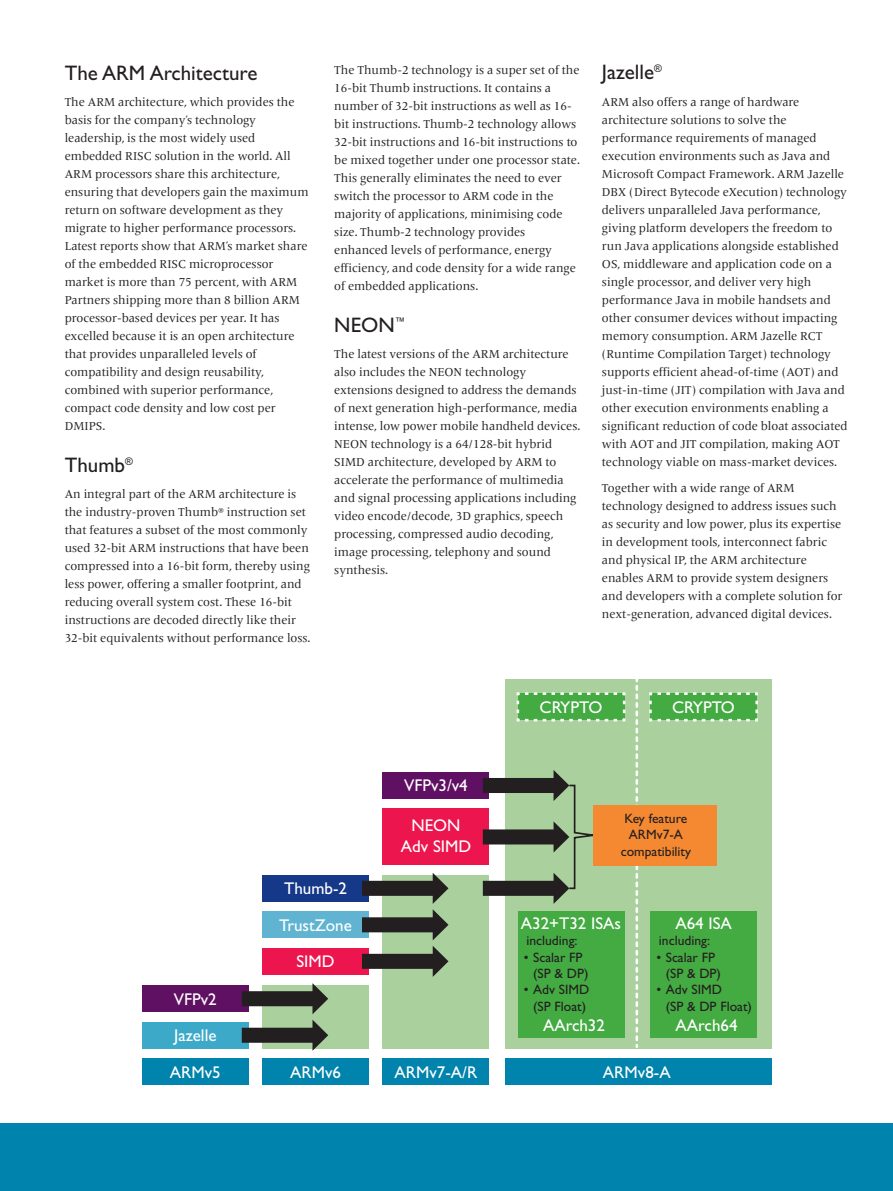
<style>
.page{position:relative;width:893px;height:1191px;background:#fff}
.page>*{position:absolute;margin:0;border:0;box-sizing:border-box;transform-origin:0 0}
.t1{font:21px "Gill Alt One";color:#231f20}
.t2{font:16.95px/20.4px "Gill Alt One";color:#fff;text-align:center}
.t3{font:13.65px/16.4px "Gill Alt One";color:#231f20}
.t4{font:12px/18px "Frutiger Serif LT Pro";color:#231f20}
</style>
<div class="page">
<div style="left:142px;top:1058px;width:106px;height:27px;background:#0083ac"></div>
<div style="left:142px;top:1022px;width:106px;height:26px;background:#3ca9c8"></div>
<div style="left:142px;top:985px;width:106px;height:27px;background:#601062"></div>
<div style="left:262px;top:948px;width:107px;height:26px;background:#ed154e"></div>
<div style="left:262px;top:911px;width:107px;height:27px;background:#60b4d1"></div>
<div style="left:262px;top:875px;width:107px;height:26px;background:#153889"></div>
<div style="left:262px;top:1058px;width:107px;height:27px;background:#0083ac"></div>
<div style="left:383px;top:1058px;width:106px;height:27px;background:#0083ac"></div>
<div style="left:505px;top:1058px;width:266px;height:27px;background:#0083ac"></div>
<div style="left:262px;top:985px;width:107px;height:63px;background:#aad19d"></div>
<div style="left:383px;top:808px;width:106px;height:57px;background:#ed154e"></div>
<div style="left:383px;top:772px;width:106px;height:26px;background:#601062"></div>
<div style="left:383px;top:875px;width:106px;height:173px;background:#aad19d"></div>
<div style="left:505px;top:679px;width:266px;height:369px;background:#aad19d"></div>
<svg style="left:636px;top:679px;width:2px;height:367px"></svg>
<svg style="left:362px;top:873px;width:86px;height:104px"></svg>
<svg style="left:242px;top:983px;width:86px;height:67px"></svg>
<svg style="left:483px;top:770px;width:122px;height:134px"></svg>
<svg style="left:516px;top:692px;width:110px;height:30px;background:#5cb459"></svg>
<svg style="left:649px;top:692px;width:109px;height:30px;background:#5bb459"></svg>
<div style="left:650px;top:911px;width:107px;height:127px;background:#44aa42"></div>
<div style="left:518px;top:911px;width:106px;height:127px;background:#44aa42"></div>
<div style="left:593px;top:805px;width:123px;height:60px;background:#f58932"></div>
<div style="left:0;top:1123px;width:893px;height:68px;background:#0083ac"></div>
<h1 class="t1" style="left:65px;top:65px;width:194px">The ARM Architecture</h1>
<p class="t4" style="left:65px;top:94px;width:245px">The ARM architecture, which provides the basis for the company’s technology leadership, is the most widely used embedded RISC solution in the world. All ARM processors share this architecture, ensuring that developers gain the maximum return on software development as they migrate to higher performance processors.<br>Latest reports show that ARM’s market share of the embedded RISC microprocessor market is more than 75 percent, with ARM Partners shipping more than 8 billion ARM processor-based devices per year. It has excelled because it is an open architecture that provides unparalleled levels of compatibility and design reusability, combined with superior performance, compact code density and low cost per DMIPS.</p>
<h1 class="t1" style="left:65px;top:456px;width:70px">Thumb<sup>®</sup></h1>
<p class="t4" style="left:65px;top:486px;width:247px">An integral part of the ARM architecture is the industry-proven Thumb® instruction set that features a subset of the most commonly used 32-bit ARM instructions that have been compressed into a 16-bit form, thereby using less power, offering a smaller footprint, and reducing overall system cost. These 16-bit instructions are decoded directly like their 32-bit equivalents without performance loss.</p>
<p class="t4" style="left:334px;top:63px;width:247px">The Thumb-2 technology is a super set of the 16-bit Thumb instructions. It contains a number of 32-bit instructions as well as 16- bit instructions. Thumb-2 technology allows 32-bit instructions and 16-bit instructions to be mixed together under one processor state.<br>This generally eliminates the need to ever switch the processor to ARM code in the majority of applications, minimising code size. Thumb-2 technology provides enhanced levels of performance, energy efficiency, and code density for a wide range of embedded applications.</p>
<h1 class="t1" style="left:334px;top:317px;width:73px">NEON<sup>™</sup></h1>
<p class="t4" style="left:334px;top:347px;width:248px">The latest versions of the ARM architecture also includes the NEON technology extensions designed to address the demands of next generation high-performance, media intense, low power mobile handheld devices.<br>NEON technology is a 64/128-bit hybrid SIMD architecture, developed by ARM to accelerate the performance of multimedia and signal processing applications including video encode/decode, 3D graphics, speech processing, compressed audio decoding, image processing, telephony and sound synthesis.</p>
<h1 class="t1" style="left:602px;top:64px;width:62px">Jazelle<sup>®</sup></h1>
<p class="t4" style="left:602px;top:94px;width:247px">ARM also offers a range of hardware architecture solutions to solve the performance requirements of managed execution environments such as Java and Microsoft Compact Framework. ARM Jazelle DBX (Direct Bytecode eXecution) technology delivers unparalleled Java performance, giving platform developers the freedom to run Java applications alongside established OS, middleware and application code on a single processor, and deliver very high performance Java in mobile handsets and other consumer devices without impacting memory consumption. ARM Jazelle RCT (Runtime Compilation Target) technology supports efficient ahead-of-time (AOT) and just-in-time (JIT) compilation with Java and other execution environments enabling a significant reduction of code bloat associated with AOT and JIT compilation, making AOT technology viable on mass-market devices.</p>
<p class="t4" style="left:602px;top:481px;width:242px">Together with a wide range of ARM technology designed to address issues such as security and low power, plus its expertise in development tools, interconnect fabric and physical IP, the ARM architecture enables ARM to provide system designers and developers with a complete solution for next-generation, advanced digital devices.</p>
<h2 class="t2" style="left:540px;top:698px;width:64px">CRYPTO</h2>
<h2 class="t2" style="left:672px;top:698px;width:64px">CRYPTO</h2>
<h2 class="t2" style="left:404px;top:777px;width:65px">VFPv3/v4</h2>
<h2 class="t2" style="left:401px;top:817px;width:72px">NEON<br>Adv SIMD</h2>
<p class="t3" style="left:621px;top:811px;width:72px;text-align:center">Key feature<br>ARMv7-A compatibility</p>
<h2 class="t2" style="left:174px;top:990px;width:44px">VFPv2</h2>
<h2 class="t2" style="left:174px;top:1026px;width:44px">Jazelle</h2>
<h2 class="t2" style="left:170px;top:1063px;width:52px">ARMv5</h2>
<h2 class="t2" style="left:284px;top:880px;width:64px">Thumb-2</h2>
<h2 class="t2" style="left:279px;top:916px;width:74px">TrustZone</h2>
<h2 class="t2" style="left:297px;top:952px;width:40px">SIMD</h2>
<h2 class="t2" style="left:521px;top:914px;width:102px">A32+T32 ISAs</h2>
<p class="t3" style="left:526px;top:933px;width:53px">including:</p>
<p class="t3" style="left:533px;top:950px;width:57px;text-indent:-9px">• Scalar FP (SP &amp; DP)</p>
<p class="t3" style="left:524px;top:982px;width:67px;text-align:center">• Adv SIMD (SP Float)</p>
<h2 class="t2" style="left:543px;top:1016px;width:63px">AArch32</h2>
<h2 class="t2" style="left:675px;top:914px;width:58px">A64 ISA</h2>
<p class="t3" style="left:659px;top:933px;width:53px">including:</p>
<p class="t3" style="left:666px;top:950px;width:57px;text-indent:-9px">• Scalar FP (SP &amp; DP)</p>
<p class="t3" style="left:666px;top:982px;width:88px;text-indent:-9px">• Adv SIMD<br>(SP &amp; DP Float)</p>
<h2 class="t2" style="left:676px;top:1016px;width:63px">AArch64</h2>
<h2 class="t2" style="left:290px;top:1063px;width:52px">ARMv6</h2>
<h2 class="t2" style="left:395px;top:1063px;width:84px">ARMv7-A/R</h2>
<h2 class="t2" style="left:603px;top:1063px;width:69px">ARMv8-A</h2>
</div>
